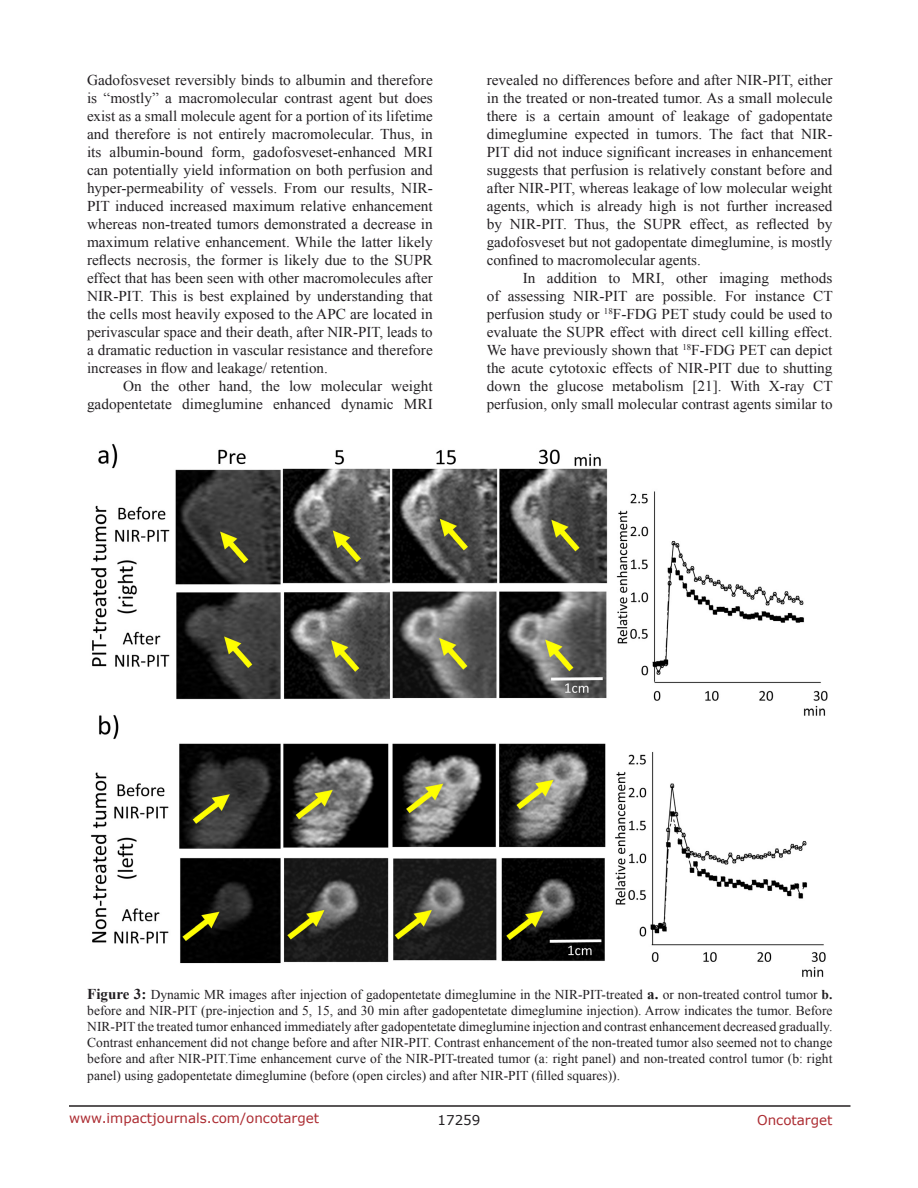
<style>
.page{position:relative;width:918px;height:1188px;background:#fff}
.page>*{position:absolute;margin:0;border:0;box-sizing:border-box;transform-origin:0 0}
.BodyText{font:15px/18px "Times New Roman";color:#221f22;text-align:justify}
.FigureText{font:13.5px/16.2px "Times New Roman";color:#221f22;text-align:justify}
.t1{font:13.5px "Verdana";color:#ac2b31}
.t2{font:13.5px "Verdana";color:#221f22}
.s1{font-weight:700;font-size:15px}
.s2{font-weight:700}
</style>
<div class="page">
<hr style="left:69px;top:1105px;width:781px;height:2px;background:#231f20">
<img style="left:91px;top:444px;width:737px;height:533px">
<p class="BodyText" style="left:87px;top:71px;width:347px">Gadofosveset reversibly binds to albumin and therefore is “mostly” a macromolecular contrast agent but does exist as a small molecule agent for a portion of its lifetime and therefore is not entirely macromolecular. Thus, in its albumin-bound form, gadofosveset-enhanced MRI can potentially yield information on both perfusion and hyper-permeability of vessels. From our results, NIR-PIT induced increased maximum relative enhancement whereas non-treated tumors demonstrated a decrease in maximum relative enhancement. While the latter likely reflects necrosis, the former is likely due to the SUPR effect that has been seen with other macromolecules after NIR-PIT. This is best explained by understanding that the cells most heavily exposed to the APC are located in perivascular space and their death, after NIR-PIT, leads to a dramatic reduction in vascular resistance and therefore increases in flow and leakage/ retention.</p>
<p class="BodyText" style="left:87px;top:377px;width:347px;text-align:right">On the other hand, the low molecular weight gadopentetate dimeglumine enhanced dynamic MRI</p>
<p class="BodyText" style="left:487px;top:71px;width:347px">revealed no differences before and after NIR-PIT, either in the treated or non-treated tumor. As a small molecule there is a certain amount of leakage of gadopentate dimeglumine expected in tumors. The fact that NIR-PIT did not induce significant increases in enhancement suggests that perfusion is relatively constant before and after NIR-PIT, whereas leakage of low molecular weight agents, which is already high is not further increased by NIR-PIT. Thus, the SUPR effect, as reflected by gadofosveset but not gadopentate dimeglumine, is mostly confined to macromolecular agents.</p>
<p class="BodyText" style="left:487px;top:269px;width:348px;text-indent:36px">In addition to MRI, other imaging methods of assessing NIR-PIT are possible. For instance CT perfusion study or <sup>18</sup>F-FDG PET study could be used to evaluate the SUPR effect with direct cell killing effect.<br>We have previously shown that <sup>18</sup>F-FDG PET can depict the acute cytotoxic effects of NIR-PIT due to shutting down the glucose metabolism [21]. With X-ray CT perfusion, only small molecular contrast agents similar to</p>
<p class="FigureText" style="left:87px;top:986px;width:747px"><span class="s1">Figure 3:</span> Dynamic MR images after injection of gadopentetate dimeglumine in the NIR-PIT-treated <span class="s1">a.</span> or non-treated control tumor <span class="s2">b. </span>before and NIR-PIT (pre-injection and 5, 15, and 30 min after gadopentetate dimeglumine injection). Arrow indicates the tumor. Before NIR-PIT the treated tumor enhanced immediately after gadopentetate dimeglumine injection and contrast enhancement decreased gradually.<br>Contrast enhancement did not change before and after NIR-PIT. Contrast enhancement of the non-treated tumor also seemed not to change before and after NIR-PIT.Time enhancement curve of the NIR-PIT-treated tumor (a: right panel) and non-treated control tumor (b: right panel) using gadopentetate dimeglumine (before (open circles) and after NIR-PIT (filled squares)).</p>
<p class="t1" style="left:69px;top:1109px;width:252px">www.impactjournals.com/oncotarget</p>
<p class="t2" style="left:438px;top:1111px;width:44px">17259</p>
<p class="t1" style="left:757px;top:1111px;width:77px">Oncotarget</p>
</div>
